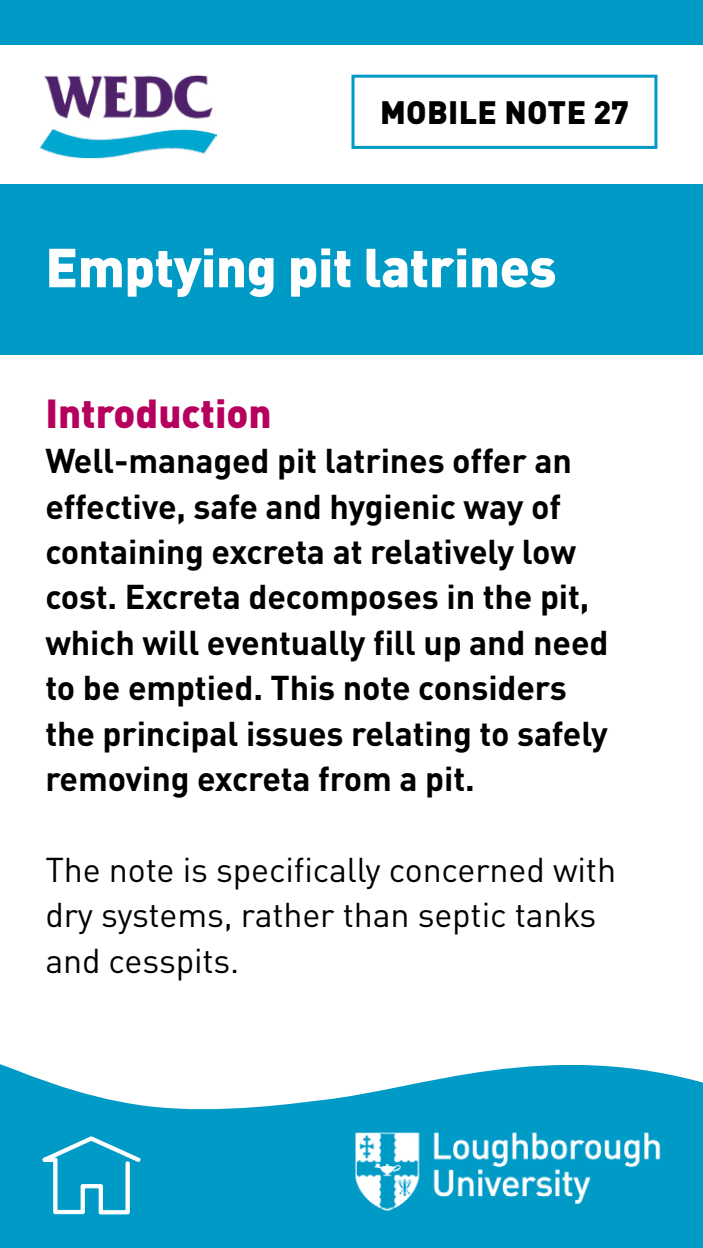
<style>
.page{position:relative;width:703px;height:1248px;background:#fff}
.page>*{position:absolute;margin:0;border:0;box-sizing:border-box;transform-origin:0 0}
.t1{font:900 54px "DINOT";letter-spacing:-.01em;color:#fff}
.t2{font:900 40px "DINOT";color:#b6005d}
.t3{font:700 34px/45.2px "DINOT";letter-spacing:-.005em;color:#000}
.t4{font:34px/45.2px "DINOT";letter-spacing:-.005em;color:#000}
.t5{font:900 32px "DINOT";letter-spacing:.01em;color:#000}
</style>
<div class="page">
<svg style="left:0;top:1064px;width:703px;height:183px;fill:#009ac7"></svg>
<svg style="left:41px;top:1136px;width:100px;height:78px"></svg>
<div style="left:0;top:184px;width:703px;height:170px;background:#009ac7"></div>
<div style="left:351px;top:75px;width:306px;height:74px;border:3px solid #009ac7"></div>
<div style="left:0;top:0;width:703px;height:44px;background:#009ac7"></div>
<img style="left:329px;top:1111px;width:342px;height:111px">
<img style="left:41px;top:74px;width:176px;height:85px">
<p class="t5" style="left:380px;top:91px;width:250px">MOBILE NOTE 27</p>
<h1 class="t1" style="left:45px;top:231px;width:513px">Emptying pit latrines</h1>
<p class="t2" style="left:45px;top:386px;width:228px">Introduction</p>
<p class="t3" style="left:45px;top:437px;width:565px">Well-managed pit latrines offer an effective, safe and hygienic way of containing excreta at relatively low cost. Excreta decomposes in the pit, which will eventually fill up and need to be emptied. This note considers the principal issues relating to safely removing excreta from a pit.</p>
<p class="t4" style="left:45px;top:846px;width:572px">The note is specifically concerned with dry systems, rather than septic tanks and cesspits.</p>
</div>
